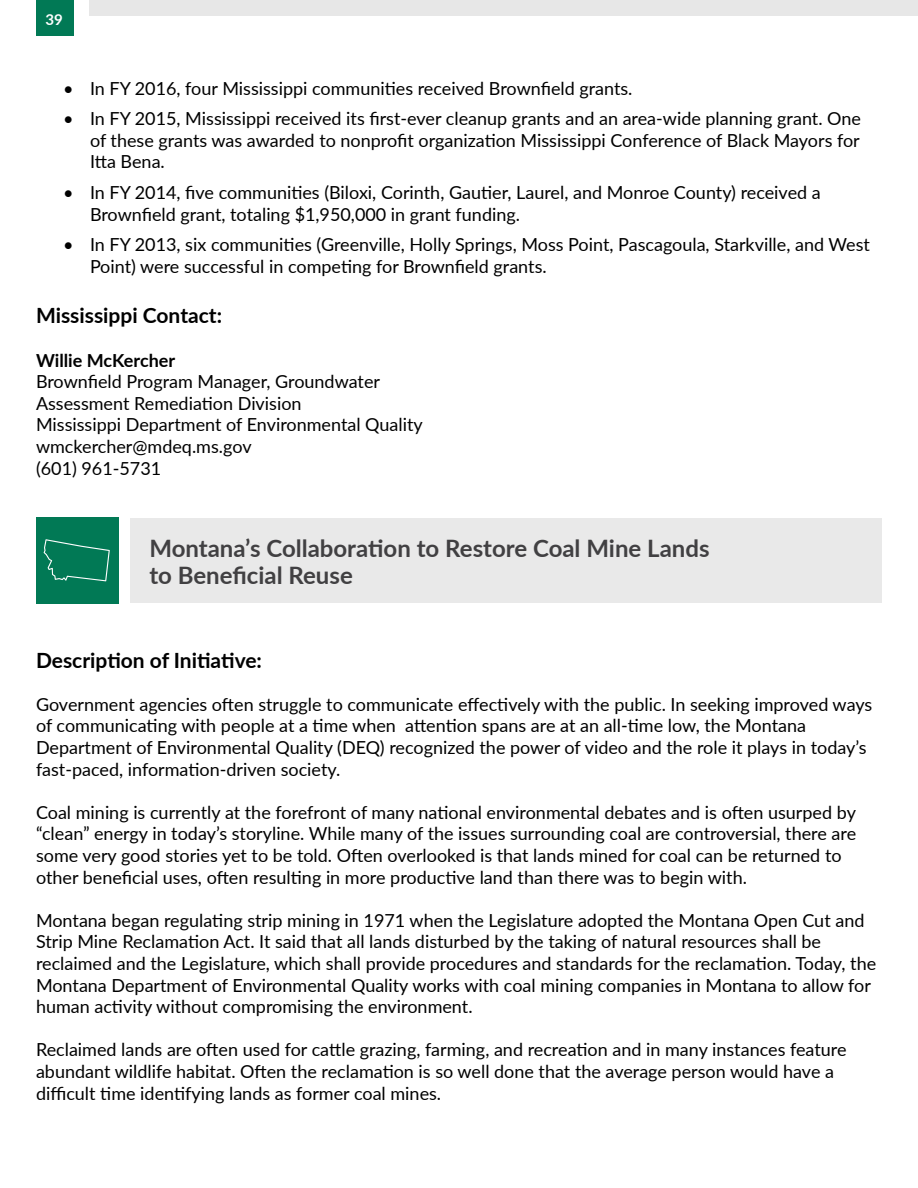
<style>
.page{position:relative;width:918px;height:1188px;background:#fff}
.page>*{position:absolute;margin:0;border:0;box-sizing:border-box;transform-origin:0 0}
.t1{font:700 24px/27px "Lato";color:#414042}
.t2{font:700 21px "Lato";color:#000}
.t3{font:18px/21.6px "Lato";color:#000}
.t4{font:700 18px "Lato";color:#000}
.t5{font:700 15px "Lato";color:#fff}
</style>
<div class="page">
<div style="left:36px;top:0;width:37px;height:36px;background:#017955"></div>
<div style="left:89px;top:0;width:829px;height:15px;background:#e7e7e7"></div>
<div style="left:130px;top:518px;width:752px;height:85px;background:#e7e7e7"></div>
<div style="left:36px;top:518px;width:83px;height:85px;background:#017955"></div>
<svg style="left:44px;top:539px;width:66px;height:42px"></svg>
<p class="t5" style="left:46px;top:9px;width:19px">39</p>
<p class="t3" style="left:63px;top:76px;width:571px">• In FY 2016, four Mississippi communities received Brownfield grants.</p>
<p class="t3" style="left:90px;top:107px;width:773px;text-align:justify;text-indent:-27px">• In FY 2015, Mississippi received its first-ever cleanup grants and an area-wide planning grant. One of these grants was awarded to nonprofit organization Mississippi Conference of Black Mayors for Itta Bena.</p>
<p class="t3" style="left:90px;top:181px;width:732px;text-indent:-27px">• In FY 2014, five communities (Biloxi, Corinth, Gautier, Laurel, and Monroe County) received a<br>Brownfield grant, totaling $1,950,000 in grant funding.</p>
<p class="t3" style="left:90px;top:233px;width:781px;text-indent:-27px">• In FY 2013, six communities (Greenville, Holly Springs, Moss Point, Pascagoula, Starkville, and West<br>Point) were successful in competing for Brownfield grants.</p>
<p class="t2" style="left:36px;top:300px;width:188px">Mississippi Contact:</p>
<p class="t4" style="left:36px;top:347px;width:141px">Willie McKercher</p>
<p class="t3" style="left:36px;top:370px;width:388px">Brownfield Program Manager, Groundwater Assessment Remediation Division<br>Mississippi Department of Environmental Quality wmckercher@mdeq.ms.gov<br>(601) 961-5731</p>
<h1 class="t1" style="left:149px;top:533px;width:562px">Montana’s Collaboration to Restore Coal Mine Lands to Beneficial Reuse</h1>
<p class="t2" style="left:36px;top:645px;width:228px">Description of Initiative:</p>
<p class="t3" style="left:36px;top:693px;width:838px">Government agencies often struggle to communicate effectively with the public. In seeking improved ways of communicating with people at a time when attention spans are at an all-time low, the Montana Department of Environmental Quality (DEQ) recognized the power of video and the role it plays in today’s fast-paced, information-driven society.</p>
<p class="t3" style="left:36px;top:801px;width:822px">Coal mining is currently at the forefront of many national environmental debates and is often usurped by “clean” energy in today’s storyline. While many of the issues surrounding coal are controversial, there are some very good stories yet to be told. Often overlooked is that lands mined for coal can be returned to other beneficial uses, often resulting in more productive land than there was to begin with.</p>
<p class="t3" style="left:36px;top:909px;width:842px">Montana began regulating strip mining in 1971 when the Legislature adopted the Montana Open Cut and Strip Mine Reclamation Act. It said that all lands disturbed by the taking of natural resources shall be reclaimed and the Legislature, which shall provide procedures and standards for the reclamation. Today, the Montana Department of Environmental Quality works with coal mining companies in Montana to allow for human activity without compromising the environment.</p>
<p class="t3" style="left:36px;top:1038px;width:812px">Reclaimed lands are often used for cattle grazing, farming, and recreation and in many instances feature abundant wildlife habitat. Often the reclamation is so well done that the average person would have a difficult time identifying lands as former coal mines.</p>
</div>
